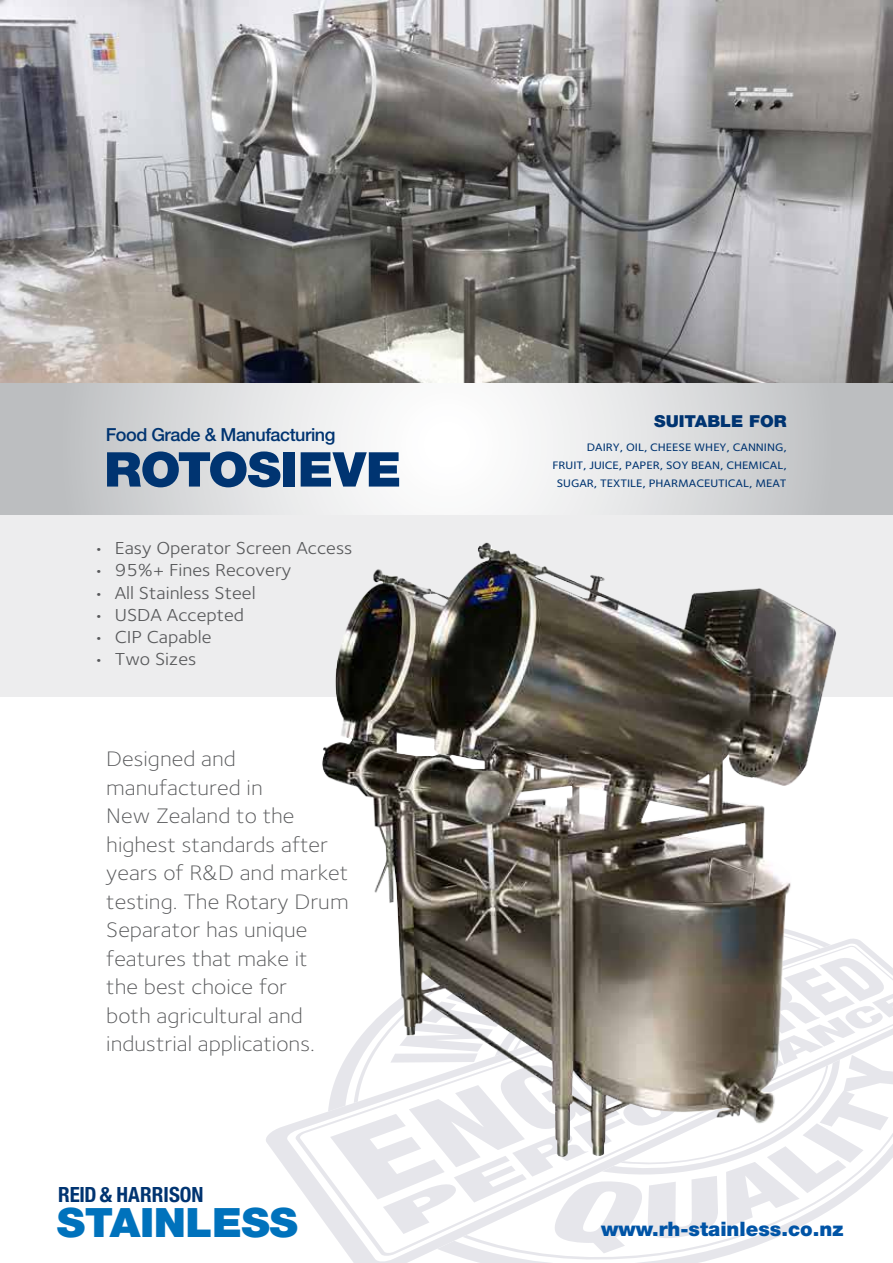
<style>
.page{position:relative;width:893px;height:1263px;background:#fff}
.page>*{position:absolute;margin:0;border:0;box-sizing:border-box;transform-origin:0 0}
.t1{font:900 48px "Helvetica Neue";letter-spacing:-.01em;color:#003471;scale:1.05 1}
.t2{font:900 40.5px "Helvetica Neue";letter-spacing:-.01em;color:#0072bc;scale:1.05 1}
.t3{font:300 21.75px/28.5px "Foundry Sterling";color:#58595b;scale:1.1 1}
.t4{font:700 condensed 21px "Helvetica Neue";color:#003471}
.t5{font:900 19.95px "Helvetica Neue";color:#0054a6}
.t6{font:18px "Foundry Sterling";color:#58595b;scale:1.1 1}
.t7{font:500 18px "Helvetica Neue";letter-spacing:-.025em;color:#003471}
.t8{font:900 16.5px "Helvetica Neue";color:#003471;scale:1.05 1}
.t9{font:500 11.25px/18px "Foundry Sterling";color:#003471;text-align:right;scale:1.1 1}
</style>
<div class="page">
<svg style="left:349px;top:1256px;width:374px;height:7px"></svg>
<svg style="left:330px;top:1202px;width:512px;height:51px"></svg>
<div style="left:0;top:514px;width:893px;height:183px;background:#ededee"></div>
<svg style="left:0;top:383px;width:893px;height:131px"></svg>
<img style="left:0;top:0;width:893px;height:383px">
<img style="left:266px;top:542px;width:627px;height:660px">
<p class="t7" style="left:106px;top:424px;width:231px">Food Grade &amp; Manufacturing</p>
<h1 class="t1" style="left:104px;top:441px;width:285px">ROTOSIEVE</h1>
<p class="t6" style="left:94px;top:537px;width:237px">• Easy Operator Screen Access</p>
<p class="t6" style="left:94px;top:560px;width:181px">• 95%+ Fines Recovery</p>
<p class="t6" style="left:94px;top:582px;width:149px">• All Stainless Steel</p>
<p class="t6" style="left:94px;top:604px;width:138px">• USDA Accepted</p>
<p class="t6" style="left:94px;top:627px;width:109px">• CIP Capable</p>
<p class="t6" style="left:94px;top:649px;width:95px">• Two Sizes</p>
<p class="t3" style="left:106px;top:744px;width:222px">Designed and manufactured in<br>New Zealand to the highest standards after years of R&amp;D and market testing. The Rotary Drum<br>Separator has unique features that make it<br>the best choice for<br>both agricultural and industrial applications.</p>
<p class="t4" style="left:58px;top:1182px;width:147px">REID &amp; HARRISON</p>
<h2 class="t2" style="left:57px;top:1198px;width:231px">STAINLESS</h2>
<p class="t8" style="left:654px;top:412px;width:128px">SUITABLE FOR</p>
<p class="t9" style="left:553px;top:438px;width:214px">DAIRY, OIL, CHEESE WHEY, CANNING,<br>FRUIT, JUICE, PAPER, SOY BEAN, CHEMICAL,</p>
<p class="t9" style="left:557px;top:474px;width:210px">SUGAR, TEXTILE, PHARMACEUTICAL, MEAT</p>
<p class="t5" style="left:601px;top:1217px;width:244px">www.rh-stainless.co.nz</p>
</div>
